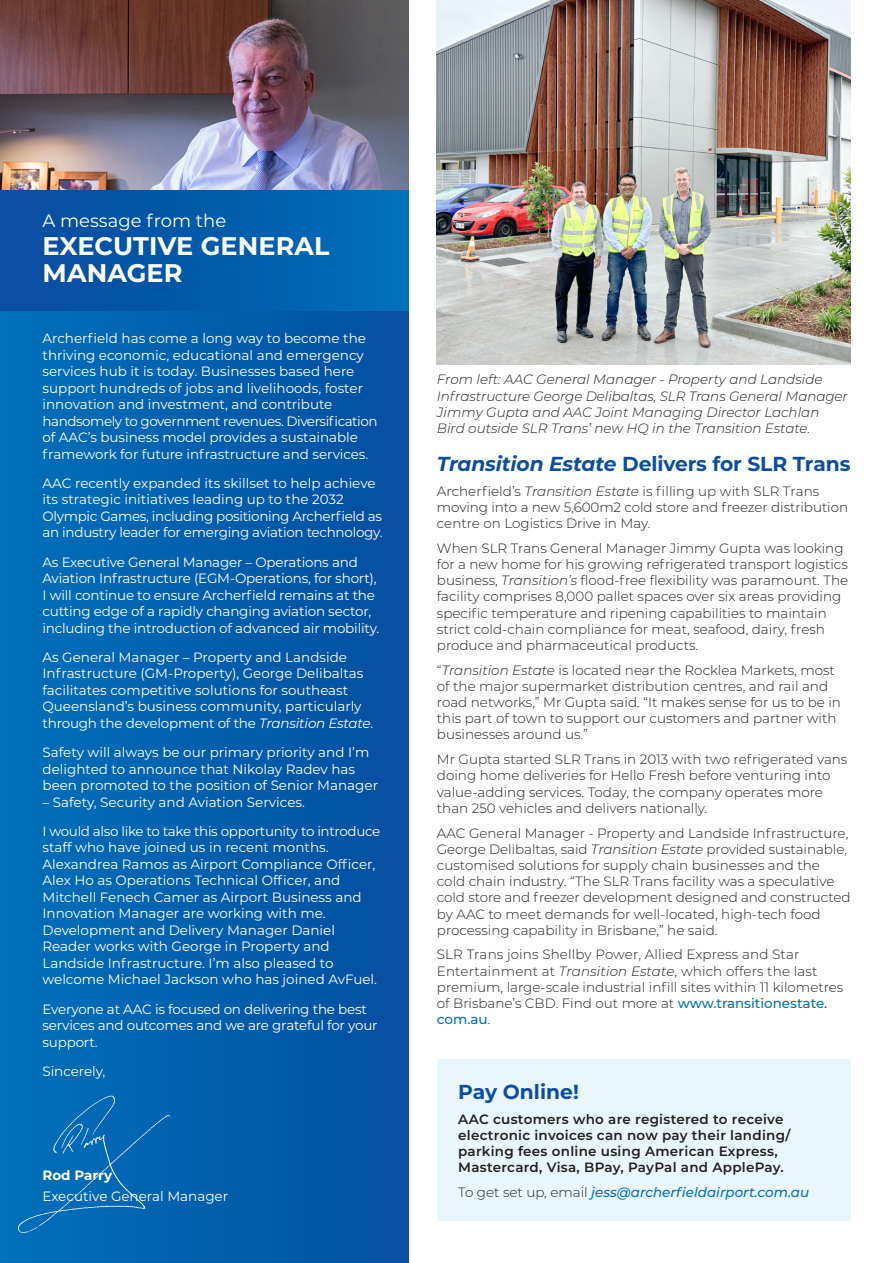
<style>
.page{position:relative;width:893px;height:1263px;background:#fff}
.page>*{position:absolute;margin:0;border:0;box-sizing:border-box;transform-origin:0 0}
.t1{font:700 25.5px/27px "Montserrat";letter-spacing:.005em;color:#fff}
.t2{font:700 20.25px "Montserrat";letter-spacing:-.005em;color:#0d4da1}
.t3{font:18px "Montserrat";color:#fff}
.t4{font:300 13.5px/16.2px "Montserrat";color:#231f20}
.t5{font:13.5px/16.5px "Montserrat";color:#fff}
.t6{font:italic 300 13.5px/16.2px "Montserrat";color:#231f20}
.t7{font:13.5px/16.5px "Montserrat";letter-spacing:-.02em;color:#fff}
.t8{font:600 13.5px/16.2px "Montserrat";letter-spacing:.02em;color:#231f20}
.t9{font:italic 500 13.5px "Montserrat";color:#0072bc}
.t10{font:700 13.5px "Montserrat";color:#fff}
.s1{font-style:italic}
.s2{font-weight:500;color:#0072bc}
.s3{font-weight:300;font-style:normal;color:#231f20}
</style>
<div class="page">
<img style="left:437px;top:0;width:413px;height:364px">
<div style="left:0;top:0;width:408px;height:1263px;background:linear-gradient(to right,#0070ba,#054ea2)"></div>
<img style="left:0;top:0;width:408px;height:190px">
<div style="left:14px;top:1093px;width:160px;height:144px;background:#0169b5"></div>
<div style="left:0;top:190px;width:408px;height:120px;background:linear-gradient(to right,#08499e,#006eb9)"></div>
<div style="left:437px;top:1059px;width:413px;height:161px;background:#e9f7fd"></div>
<p class="t3" style="left:43px;top:208px;width:185px">A message from the</p>
<p class="t1" style="left:43px;top:231px;width:289px">EXECUTIVE GENERAL<br>MANAGER</p>
<p class="t5" style="left:43px;top:330px;width:337px">Archerfield has come a long way to become the thriving economic, educational and emergency services hub it is today. Businesses based here support hundreds of jobs and livelihoods, foster innovation and investment, and contribute handsomely to government revenues. Diversification of AAC’s business model provides a sustainable framework for future infrastructure and services.</p>
<p class="t7" style="left:43px;top:474px;width:342px">AAC recently expanded its skillset to help achieve its strategic initiatives leading up to the 2032<br>Olympic Games, including positioning Archerfield as an industry leader for emerging aviation technology.</p>
<p class="t5" style="left:43px;top:553px;width:338px">As Executive General Manager – Operations and Aviation Infrastructure (EGM-Operations, for short), I will continue to ensure Archerfield remains at the cutting edge of a rapidly changing aviation sector, including the introduction of advanced air mobility.</p>
<p class="t5" style="left:43px;top:648px;width:332px">As General Manager – Property and Landside Infrastructure (GM-Property), George Delibaltas facilitates competitive solutions for southeast Queensland’s business community, particularly through the development of the <span class="s1">Transition Estate</span>.</p>
<p class="t5" style="left:43px;top:744px;width:337px">Safety will always be our primary priority and I’m delighted to announce that Nikolay Radev has been promoted to the position of Senior Manager</p>
<p class="t5" style="left:43px;top:793px;width:264px">– Safety, Security and Aviation Services.</p>
<p class="t5" style="left:43px;top:822px;width:339px">I would also like to take this opportunity to introduce staff who have joined us in recent months.<br>Alexandrea Ramos as Airport Compliance Officer, Alex Ho as Operations Technical Officer, and Mitchell Fenech Camer as Airport Business and Innovation Manager are working with me.<br>Development and Delivery Manager Daniel Reader works with George in Property and Landside Infrastructure. I’m also pleased to welcome Michael Jackson who has joined AvFuel.</p>
<p class="t5" style="left:43px;top:1000px;width:337px">Everyone at AAC is focused on delivering the best services and outcomes and we are grateful for your support.</p>
<p class="t5" style="left:43px;top:1062px;width:64px">Sincerely,</p>
<p class="t10" style="left:43px;top:1166px;width:71px">Rod Parry</p>
<p class="t5" style="left:43px;top:1187px;width:187px">Executive General Manager</p>
<p class="t6" style="left:437px;top:371px;width:412px">From left: AAC General Manager - Property and Landside Infrastructure George Delibaltas, SLR Trans General Manager Jimmy Gupta and AAC Joint Managing Director Lachlan Bird outside SLR Trans’ new HQ in the Transition Estate.</p>
<p class="t2" style="left:437px;top:449px;width:415px"><span class="s1">Transition Estate</span> Delivers for SLR Trans</p>
<p class="t4" style="left:437px;top:482px;width:413px">Archerfield’s <span class="s1">Transition Estate</span> is filling up with SLR Trans moving into a new 5,600m2 cold store and freezer distribution centre on Logistics Drive in May.</p>
<p class="t4" style="left:437px;top:539px;width:413px">When SLR Trans General Manager Jimmy Gupta was looking for a new home for his growing refrigerated transport logistics business, <span class="s1">Transition’s</span> flood-free flexibility was paramount. The facility comprises 8,000 pallet spaces over six areas providing specific temperature and ripening capabilities to maintain strict cold-chain compliance for meat, seafood, dairy, fresh produce and pharmaceutical products.</p>
<p class="t4" style="left:437px;top:661px;width:406px">“<span class="s1">Transition Estate</span> is located near the Rocklea Markets, most of the major supermarket distribution centres, and rail and road networks,” Mr Gupta said. “It makes sense for us to be in this part of town to support our customers and partner with businesses around us.”</p>
<p class="t4" style="left:437px;top:751px;width:412px">Mr Gupta started SLR Trans in 2013 with two refrigerated vans doing home deliveries for Hello Fresh before venturing into value-adding services. Today, the company operates more than 250 vehicles and delivers nationally.</p>
<p class="t4" style="left:437px;top:824px;width:415px">AAC General Manager - Property and Landside Infrastructure, George Delibaltas, said <span class="s1">Transition Estate</span> provided sustainable, customised solutions for supply chain businesses and the cold chain industry. “The SLR Trans facility was a speculative cold store and freezer development designed and constructed by AAC to meet demands for well-located, high-tech food processing capability in Brisbane,” he said.</p>
<p class="t4" style="left:437px;top:946px;width:408px">SLR Trans joins Shellby Power, Allied Express and Star Entertainment at <span class="s1">Transition Estate</span>, which offers the last premium, large-scale industrial infill sites within 11 kilometres of Brisbane’s CBD. Find out more at <span class="s2">www.transitionestate. com.au</span>.</p>
<p class="t2" style="left:458px;top:1077px;width:122px">Pay Online!</p>
<p class="t8" style="left:458px;top:1110px;width:334px">AAC customers who are registered to receive electronic invoices can now pay their landing/ parking fees online using American Express, Mastercard, Visa, BPay, PayPal and ApplePay.</p>
<p class="t9" style="left:458px;top:1183px;width:353px"><span class="s3">To get set up, email</span> jess@archerfieldairport.com.au</p>
</div>
